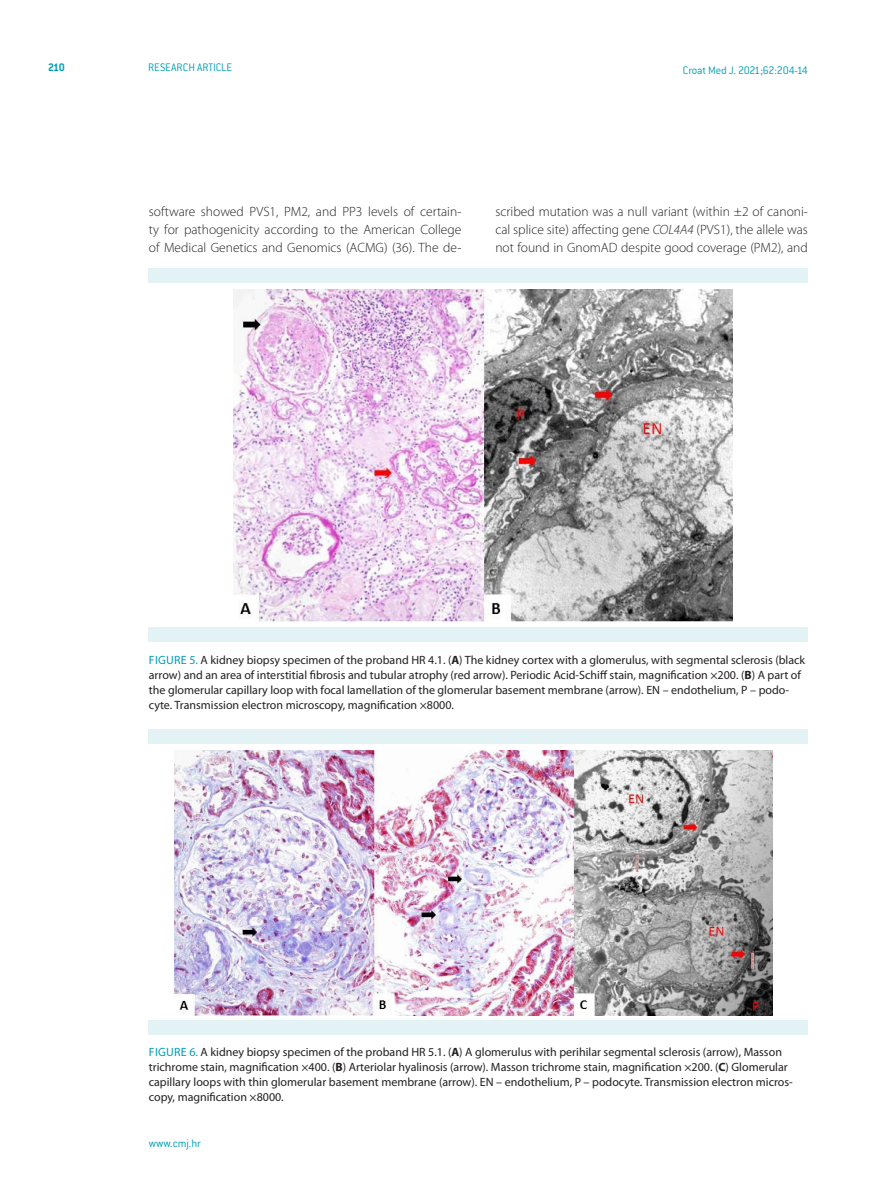
<style>
.page{position:relative;width:893px;height:1191px;background:#fff}
.page>*{position:absolute;margin:0;border:0;box-sizing:border-box;transform-origin:0 0}
.CMJ_-__body{font:300 13.5px/18px "Myriad Pro";color:#231f20;text-align:justify}
.CMJ_-_table_title_he{font:12px/15px "Myriad Pro";color:#231f20}
.t1{font:300 12px "ITC Conduit LTCE";letter-spacing:-.01em;color:#009fb4}
.t2{font:700 12px "ITC Conduit LTCE";color:#009fb4}
.s1{font-style:italic}
.s2{color:#009fb4}
.s3{font-weight:700}
</style>
<div class="page">
<img style="left:234px;top:289px;width:498px;height:332px">
<div style="left:149px;top:627px;width:659px;height:15px;background:#e2f2f5"></div>
<div style="left:149px;top:268px;width:659px;height:15px;background:#e2f2f5"></div>
<img style="left:174px;top:750px;width:598px;height:265px">
<div style="left:149px;top:1019px;width:659px;height:15px;background:#e2f2f5"></div>
<div style="left:149px;top:729px;width:659px;height:15px;background:#e2f2f5"></div>
<p class="t2" style="left:48px;top:60px;width:18px">210</p>
<p class="t1" style="left:148px;top:61px;width:86px">RESEARCH ARTICLE</p>
<p class="t1" style="left:683px;top:63px;width:127px">Croat Med J. 2021;62:204-14</p>
<p class="CMJ_-__body" style="left:149px;top:202px;width:314px">software showed PVS1, PM2, and PP3 levels of certain&shy;ty for pathogenicity according to the American College of Medical Genetics and Genomics (ACMG) (36). The de-</p>
<p class="CMJ_-__body" style="left:495px;top:202px;width:314px">scribed mutation was a null variant (within ±2 of canoni&shy;cal splice site) affecting gene <span class="s1">COL4A4</span> (PVS1), the allele was not found in GnomAD despite good coverage (PM2), and</p>
<p class="CMJ_-_table_title_he" style="left:149px;top:652px;width:658px"><span class="s2">Figure 5.</span> A kidney biopsy specimen of the proband HR 4.1. (<span class="s3">A</span>) The kidney cortex with a glomerulus, with segmental sclerosis (black arrow) and an area of interstitial fibrosis and tubular atrophy (red arrow). Periodic Acid-Schiff stain, magnification ×200. (<span class="s3">B</span>) A part of the glomerular capillary loop with focal lamellation of the glomerular basement membrane (arrow). EN – endothelium, P – podo&shy;cyte. Transmission electron microscopy, magnification ×8000.</p>
<p class="CMJ_-_table_title_he" style="left:149px;top:1044px;width:646px"><span class="s2">Figure 6.</span> A kidney biopsy specimen of the proband HR 5.1. (<span class="s3">A</span>) A glomerulus with perihilar segmental sclerosis (arrow), Masson trichrome stain, magnification ×400. (<span class="s3">B</span>) Arteriolar hyalinosis (arrow). Masson trichrome stain, magnification ×200. (<span class="s3">C</span>) Glomerular capillary loops with thin glomerular basement membrane (arrow). EN – endothelium, P – podocyte. Transmission electron micros&shy;copy, magnification ×8000.</p>
<p class="t1" style="left:149px;top:1136px;width:54px">www.cmj.hr</p>
</div>
